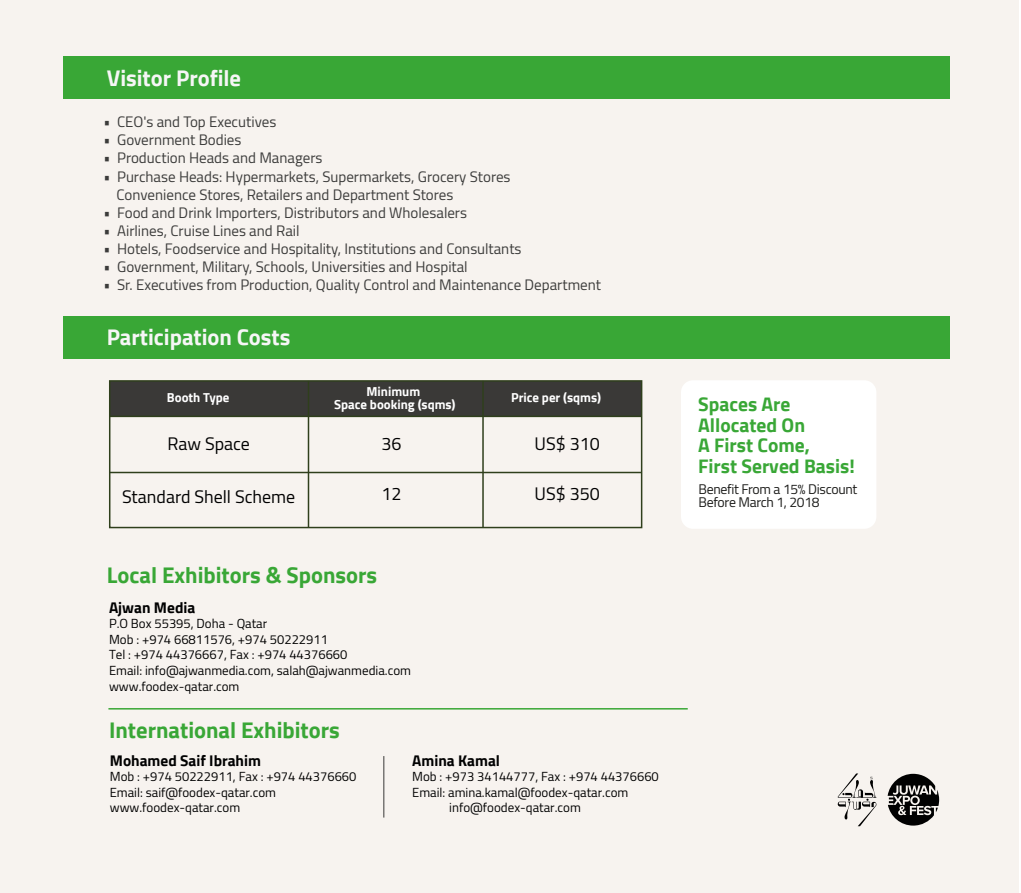
<style>
.page{position:relative;width:1021px;height:893px;background:#fff}
.page>*{position:absolute;margin:0;border:0;box-sizing:border-box;transform-origin:0 0}
.t1{font:700 22.5px "Cairo";color:#39a736}
.t2{font:700 22.5px "Cairo";color:#f6f6f6}
.t3{font:700 19.5px/20.4px "Cairo";color:#39a736}
.t4{font:17.85px "Cairo";color:#010101}
.t5{font:700 15.45px "Cairo";color:#010101}
.t6{font:15px/18px "Cairo";color:#3c3c3b}
.t7{font:13.8px/13.6px "Cairo";letter-spacing:-.02em;color:#1d1d1b}
.t8{font:12.9px/15.6px "Cairo";color:#010101}
.t9{font:700 12.9px/13.2px "Cairo";color:#fff;text-align:center}
</style>
<div class="page">
<div style="left:0;top:0;width:1018px;height:893px;background:#f7f3ef"></div>
<div style="left:63px;top:57px;width:886px;height:42px;background:#39a736"></div>
<div style="left:63px;top:316px;width:886px;height:42px;background:#39a736"></div>
<div style="left:110px;top:381px;width:531px;height:35px;background:#3c3c3b"></div>
<div style="left:109px;top:380px;width:533px;height:148px;border:2px solid #2f3f1c"></div>
<hr style="left:110px;top:472px;width:531px;height:1px;background:#2f3f1c">
<hr style="left:110px;top:416px;width:531px;height:1px;background:#2f3f1c">
<hr style="left:482px;top:381px;width:2px;height:147px;background:#2f3f1c">
<hr style="left:308px;top:381px;width:1px;height:147px;background:#2f3f1c">
<svg style="left:887px;top:774px;width:52px;height:52px"></svg>
<svg style="left:837px;top:773px;width:39px;height:53px"></svg>
<div style="left:681px;top:380px;width:195px;height:149px;background:#fff;border-radius:12px"></div>
<hr style="left:108px;top:708px;width:579px;height:2px;background:#39a736">
<hr style="left:383px;top:756px;width:1px;height:62px;background:#3c3c3b">
<h1 class="t2" style="left:107px;top:65px;width:136px">Visitor Profile</h1>
<p class="t6" style="left:103px;top:113px;width:174px">• CEO's and Top Executives</p>
<p class="t6" style="left:103px;top:131px;width:140px">• Government Bodies</p>
<p class="t6" style="left:103px;top:149px;width:221px">• Production Heads and Managers</p>
<p class="t6" style="left:117px;top:167px;width:395px;text-indent:-13px">• Purchase Heads: Hypermarkets, Supermarkets, Grocery Stores<br>Convenience Stores, Retailers and Department Stores</p>
<p class="t6" style="left:103px;top:203px;width:365px">• Food and Drink Importers, Distributors and Wholesalers</p>
<p class="t6" style="left:103px;top:221px;width:198px">• Airlines, Cruise Lines and Rail</p>
<p class="t6" style="left:103px;top:239px;width:419px">• Hotels, Foodservice and Hospitality, Institutions and Consultants</p>
<p class="t6" style="left:103px;top:257px;width:366px">• Government, Military, Schools, Universities and Hospital</p>
<p class="t6" style="left:103px;top:275px;width:499px">• Sr. Executives from Production, Quality Control and Maintenance Department</p>
<h1 class="t2" style="left:107px;top:324px;width:185px">Participation Costs</h1>
<p class="t9" style="left:167px;top:391px;width:64px">Booth Type</p>
<p class="t9" style="left:334px;top:385px;width:123px">Minimum<br>Space booking (sqms)</p>
<p class="t9" style="left:511px;top:391px;width:91px">Price per (sqms)</p>
<p class="t4" style="left:167px;top:429px;width:84px">Raw Space</p>
<p class="t4" style="left:122px;top:481px;width:175px">Standard Shell Scheme</p>
<p class="t4" style="left:534px;top:429px;width:67px">US$ 310</p>
<p class="t4" style="left:534px;top:479px;width:67px">US$ 350</p>
<p class="t4" style="left:381px;top:429px;width:22px">36</p>
<p class="t4" style="left:381px;top:479px;width:22px">12</p>
<h1 class="t1" style="left:107px;top:562px;width:272px">Local Exhibitors &amp; Sponsors</h1>
<p class="t5" style="left:109px;top:598px;width:88px">Ajwan Media</p>
<p class="t8" style="left:109px;top:616px;width:303px">P.O Box 55395, Doha - Qatar<br>Mob : +974 66811576, +974 50222911<br>Tel : +974 44376667, Fax : +974 44376660<br>Email: info@ajwanmedia.com, salah@ajwanmedia.com www.foodex-qatar.com</p>
<h1 class="t1" style="left:109px;top:717px;width:232px">International Exhibitors</h1>
<p class="t5" style="left:110px;top:751px;width:153px">Mohamed Saif Ibrahim</p>
<p class="t8" style="left:110px;top:769px;width:248px">Mob : +974 50222911, Fax : +974 44376660<br>Email: saif@foodex-qatar.com www.foodex-qatar.com</p>
<p class="t5" style="left:412px;top:751px;width:89px">Amina Kamal</p>
<p class="t8" style="left:412px;top:769px;width:248px">Mob : +973 34144777, Fax : +974 44376660</p>
<p class="t8" style="left:412px;top:784px;width:218px">Email: amina.kamal@foodex-qatar.com</p>
<p class="t8" style="left:449px;top:800px;width:133px">info@foodex-qatar.com</p>
<h2 class="t3" style="left:698px;top:394px;width:158px">Spaces Are<br>Allocated On<br>A First Come,<br>First Served Basis!</h2>
<p class="t7" style="left:698px;top:482px;width:160px">Benefit From a 15% Discount<br>Before March 1, 2018</p>
</div>
